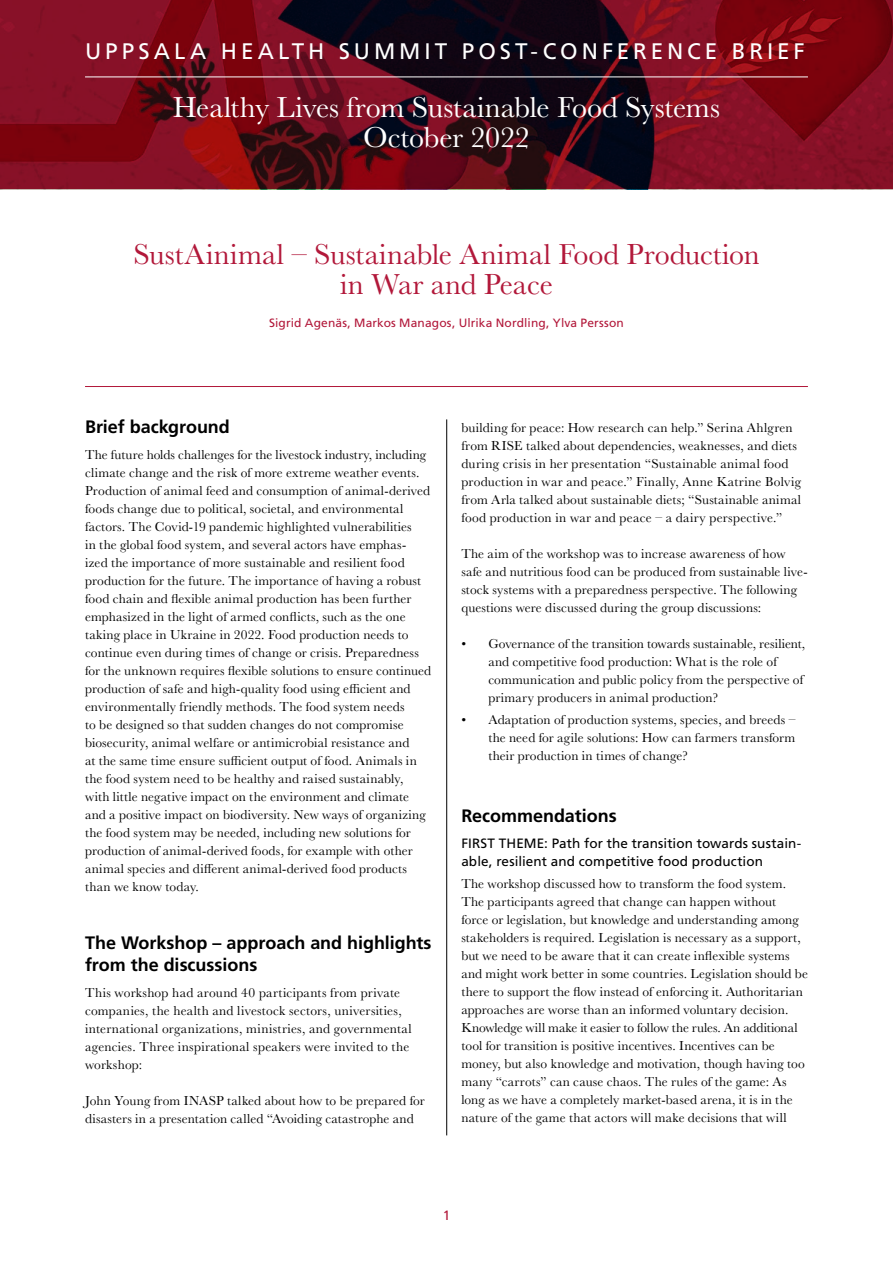
<style>
.page{position:relative;width:893px;height:1263px;background:#fff}
.page>*{position:absolute;margin:0;border:0;box-sizing:border-box;transform-origin:0 0}
.t1{font:30px/30px "Baskerville";color:#b2183a;text-align:center}
.t2{font:30px/30px "Baskerville";letter-spacing:-.005em;color:#fff;text-align:center}
.t3{font:22.5px "Frutiger LT Std";letter-spacing:.175em;color:#fff}
.t4{font:700 18px/21.6px "Frutiger LT Std";color:#000}
.t5{font:13.5px/18px "Baskerville";letter-spacing:.01em;color:#000}
.t6{font:13.5px/18px "Frutiger LT Std";letter-spacing:.005em;color:#000}
.t7{font:13.5px "Frutiger LT Std";color:#b2183a}
.t8{font:12px "Frutiger LT Std";letter-spacing:.01em;color:#b2183a}
</style>
<div class="page">
<svg style="left:0;top:0;width:893px;height:189px;background:#610b1b"></svg>
<hr style="left:85px;top:77px;width:723px;height:1px;background:#fff">
<hr style="left:85px;top:386px;width:723px;height:1px;background:#b2183a">
<hr style="left:446px;top:419px;width:1px;height:716px;background:#000">
<h2 class="t3" style="left:85px;top:38px;width:721px">UPPSALA HEALTH SUMMIT POST-CONFERENCE BRIEF</h2>
<h1 class="t2" style="left:173px;top:93px;width:549px">Healthy Lives from Sustainable Food Systems<br>October 2022</h1>
<h1 class="t1" style="left:133px;top:240px;width:628px">SustAinimal – Sustainable Animal Food Production in War and Peace</h1>
<p class="t8" style="left:269px;top:316px;width:356px">Sigrid Agenäs, Markos Managos, Ulrika Nordling, Ylva Persson</p>
<h3 class="t4" style="left:85px;top:416px;width:146px">Brief background</h3>
<p class="t5" style="left:85px;top:446px;width:348px">The future holds challenges for the livestock industry, including climate change and the risk of more extreme weather events.<br>Production of animal feed and consumption of animal-derived foods change due to political, societal, and environmental factors. The Covid-19 pandemic highlighted vulnerabilities<br>in the global food system, and several actors have emphas&shy;ized the importance of more sustainable and resilient food production for the future. The importance of having a robust food chain and flexible animal production has been further emphasized in the light of armed conflicts, such as the one taking place in Ukraine in 2022. Food production needs to continue even during times of change or crisis. Preparedness for the unknown requires flexible solutions to ensure continued production of safe and high-quality food using efficient and environmentally friendly methods. The food system needs<br>to be designed so that sudden changes do not compromise biosecurity, animal welfare or antimicrobial resistance and<br>at the same time ensure sufficient output of food. Animals in the food system need to be healthy and raised sustainably, with little negative impact on the environment and climate and a positive impact on biodiversity. New ways of organizing the food system may be needed, including new solutions for production of animal-derived foods, for example with other animal species and different animal-derived food products than we know today.</p>
<h3 class="t4" style="left:85px;top:932px;width:348px">The Workshop – approach and highlights from the discussions</h3>
<p class="t5" style="left:85px;top:984px;width:328px">This workshop had around 40 participants from private companies, the health and livestock sectors, universities, international organizations, ministries, and governmental agencies. Three inspirational speakers were invited to the workshop:</p>
<p class="t5" style="left:85px;top:1092px;width:341px">John Young from INASP talked about how to be prepared for disasters in a presentation called “Avoiding catastrophe and</p>
<p class="t5" style="left:461px;top:418px;width:341px">building for peace: How research can help.” Serina Ahlgren from RISE talked about dependencies, weaknesses, and diets during crisis in her presentation “Sustainable animal food production in war and peace.” Finally, Anne Katrine Bolvig from Arla talked about sustainable diets; “Sustainable animal food production in war and peace – a dairy perspective.”</p>
<p class="t5" style="left:461px;top:544px;width:348px">The aim of the workshop was to increase awareness of how safe and nutritious food can be produced from sustainable live&shy;stock systems with a preparedness perspective. The following questions were discussed during the group discussions:</p>
<p class="t5" style="left:488px;top:634px;width:318px;text-indent:-27px">• Governance of the transition towards sustainable, resilient, and competitive food production: What is the role of communication and public policy from the perspective of primary producers in animal production?</p>
<p class="t5" style="left:488px;top:711px;width:309px;text-align:justify;text-indent:-27px">• Adaptation of production systems, species, and breeds – the need for agile solutions: How can farmers transform their production in times of change?</p>
<h3 class="t4" style="left:461px;top:805px;width:157px">Recommendations</h3>
<p class="t6" style="left:461px;top:834px;width:340px">FIRST THEME: Path for the transition towards sustain&shy;able, resilient and competitive food production</p>
<p class="t5" style="left:461px;top:875px;width:348px">The workshop discussed how to transform the food system.<br>The participants agreed that change can happen without<br>force or legislation, but knowledge and understanding among stakeholders is required. Legislation is necessary as a support, but we need to be aware that it can create inflexible systems and might work better in some countries. Legislation should be there to support the flow instead of enforcing it. Authoritarian approaches are worse than an informed voluntary decision.<br>Knowledge will make it easier to follow the rules. An additional tool for transition is positive incentives. Incentives can be money, but also knowledge and motivation, though having too many “carrots” can cause chaos. The rules of the game: As long as we have a completely market-based arena, it is in the nature of the game that actors will make decisions that will</p>
<p class="t7" style="left:443px;top:1207px;width:9px">1</p>
</div>
